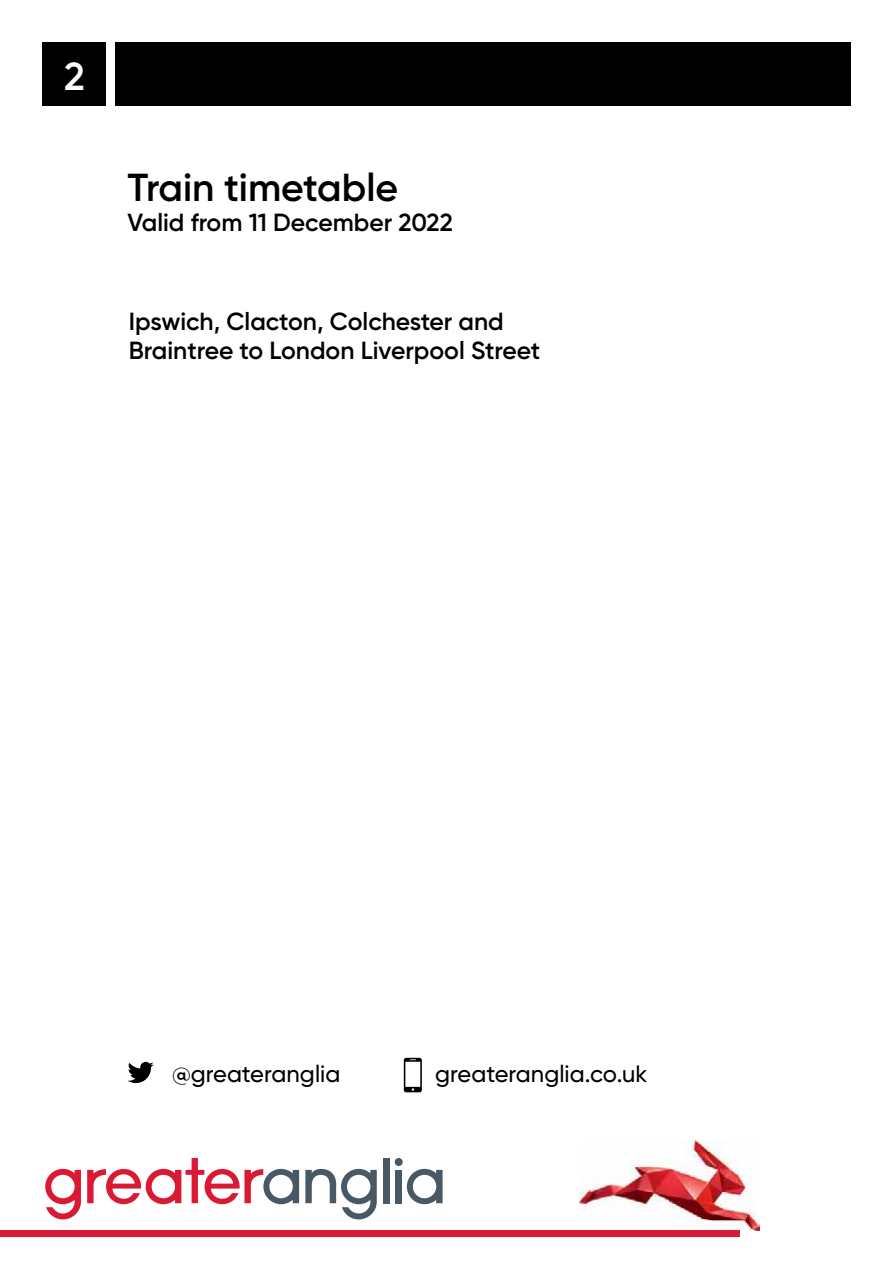
<style>
.page{position:relative;width:893px;height:1263px;background:#fff}
.page>*{position:absolute;margin:0;border:0;box-sizing:border-box;transform-origin:0 0}
.t1{font:600 39px "Gilroy";color:#000}
.t2{font:600 39px "Gilroy";color:#fff}
.t3{font:600 24.75px/29.7px "Gilroy";color:#000}
.t4{font:500 23.7px "Gilroy";color:#000}
</style>
<div class="page">
<div style="left:115px;top:43px;width:735px;height:63px;background:#000"></div>
<img style="left:580px;top:1140px;width:180px;height:90px">
<svg style="left:45px;top:1169px;width:36px;height:50px"></svg>
<svg style="left:87px;top:1158px;width:212px;height:46px"></svg>
<div style="left:383px;top:1158px;width:6px;height:45px;background:#485865"></div>
<svg style="left:395px;top:1158px;width:48px;height:46px"></svg>
<div style="left:395px;top:1170px;width:7px;height:33px;background:#485865"></div>
<svg style="left:305px;top:1169px;width:72px;height:50px"></svg>
<div style="left:0;top:1230px;width:739px;height:7px;background:#da1a35"></div>
<svg style="left:128px;top:1062px;width:26px;height:21px"></svg>
<svg style="left:404px;top:1058px;width:18px;height:34px"></svg>
<div style="left:43px;top:43px;width:63px;height:63px;background:#000"></div>
<h1 class="t2" style="left:64px;top:52px;width:22px">2</h1>
<h1 class="t1" style="left:128px;top:163px;width:272px">Train timetable</h1>
<p class="t3" style="left:128px;top:207px;width:327px">Valid from 11 December 2022</p>
<p class="t3" style="left:129px;top:306px;width:413px">Ipswich, Clacton, Colchester and<br>Braintree to London Liverpool Street</p>
<p class="t4" style="left:172px;top:1059px;width:170px">@greateranglia</p>
<p class="t4" style="left:435px;top:1059px;width:214px">greateranglia.co.uk</p>
</div>
